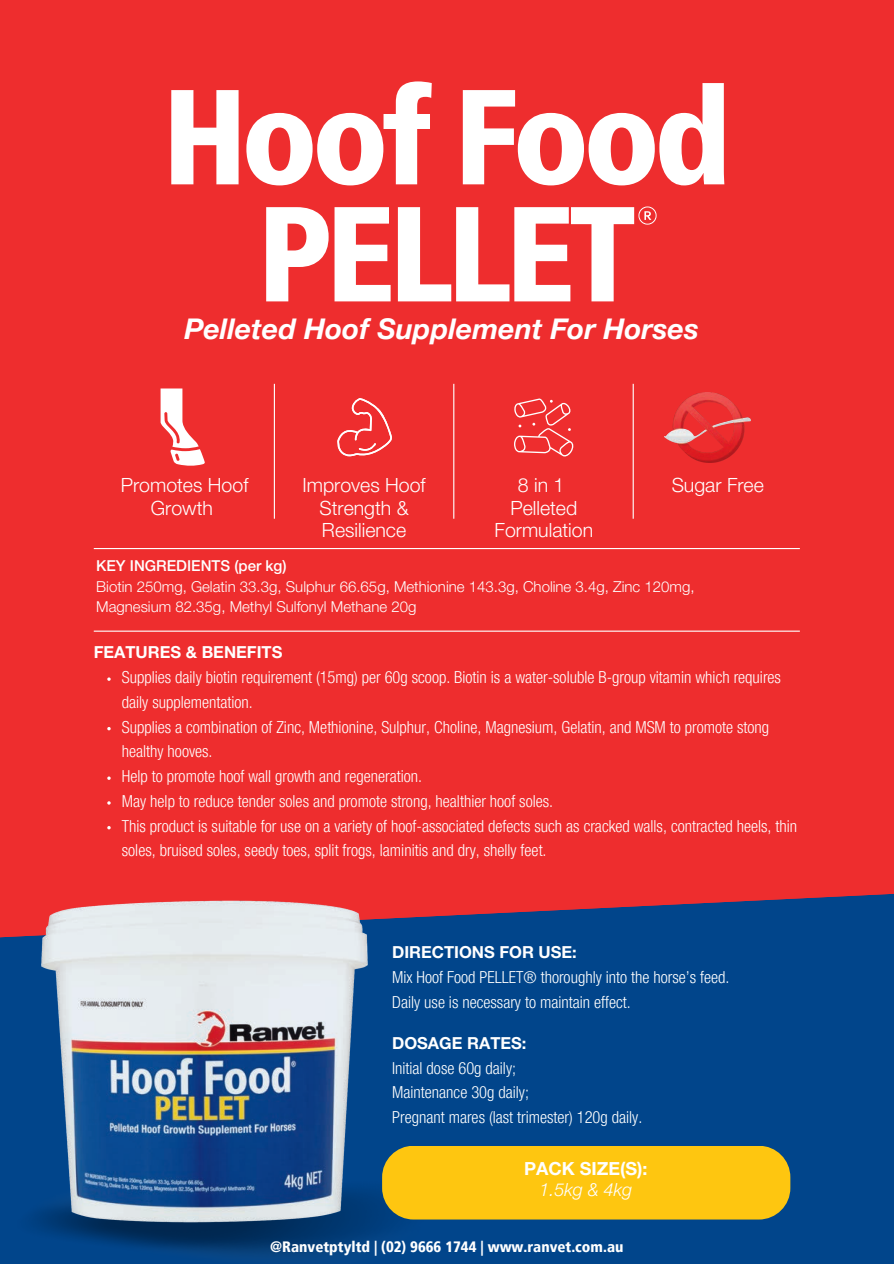
<style>
.page{position:relative;width:894px;height:1264px;background:#fff}
.page>*{position:absolute;margin:0;border:0;box-sizing:border-box;transform-origin:0 0}
.t1{font:900 condensed 135px/117px "Frutiger LT Pro";letter-spacing:-.05em;color:#fff;text-align:center}
.t2{font:italic 700 28.5px "Helvetica Neue LT Pro";color:#fff}
.t3{font:300 19.5px/22.5px "Helvetica Neue LT Pro";color:#fff;text-align:center}
.t4{font:700 18px/21.3px "Helvetica Neue LT Pro";color:#fff;text-align:center}
.t5{font:300 condensed 16.5px/24.8px "Helvetica Neue LT Pro";color:#fff}
.t6{font:700 16.5px "Helvetica Neue LT Pro";color:#fff}
.t7{font:300 15px "Helvetica Neue LT Pro";color:#fff}
.t8{font:900 condensed 15px "Frutiger LT Pro";color:#fff}
.t9{font:500 15px "Helvetica Neue LT Pro";color:#fff}
.s1{font-weight:300;font-style:italic}
</style>
<div class="page">
<div style="left:0;top:0;width:893px;height:1263px;background:#ee2d2e"></div>
<div style="left:0;top:894px;width:893px;height:369px;background:#01458b"></div>
<img style="left:2px;top:1116px;width:446px;height:147px">
<hr style="left:274px;top:384px;width:1px;height:134px;background:#fff">
<hr style="left:94px;top:548px;width:705px;height:1px;background:#fff">
<hr style="left:94px;top:630px;width:705px;height:1px;background:#fff">
<hr style="left:453px;top:384px;width:1px;height:134px;background:#fff">
<hr style="left:632px;top:384px;width:1px;height:134px;background:#fff">
<div style="left:382px;top:1145px;width:408px;height:74px;background:#fec610;border-radius:32px"></div>
<img style="left:38px;top:899px;width:334px;height:324px">
<svg style="left:337px;top:398px;width:55px;height:58px"></svg>
<svg style="left:160px;top:388px;width:45px;height:78px"></svg>
<svg style="left:514px;top:398px;width:59px;height:58px"></svg>
<img style="left:664px;top:392px;width:86px;height:70px">
<svg style="left:107px;top:677px;width:4px;height:4px"></svg>
<svg style="left:107px;top:727px;width:4px;height:3px"></svg>
<svg style="left:107px;top:776px;width:4px;height:4px"></svg>
<svg style="left:107px;top:801px;width:4px;height:3px"></svg>
<svg style="left:107px;top:826px;width:4px;height:3px"></svg>
<svg style="left:638px;top:206px;width:18px;height:18px"></svg>
<p class="t1" style="left:162px;top:78px;width:570px">Hoof Food<br>PELLET</p>
<p class="t2" style="left:184px;top:319px;width:516px">Pelleted Hoof Supplement For Horses</p>
<p class="t3" style="left:121px;top:477px;width:129px">Promotes Hoof<br>Growth</p>
<p class="t3" style="left:302px;top:477px;width:125px">Improves Hoof<br>Strength &amp;<br>Resilience</p>
<p class="t3" style="left:494px;top:477px;width:100px">8 in 1<br>Pelleted<br>Formulation</p>
<p class="t3" style="left:671px;top:477px;width:94px">Sugar Free</p>
<h3 class="t9" style="left:96px;top:560px;width:192px">KEY INGREDIENTS (per kg)</h3>
<h3 class="t7" style="left:96px;top:581px;width:599px">Biotin 250mg, Gelatin 33.3g, Sulphur 66.65g, Methionine 143.3g, Choline 3.4g, Zinc 120mg,</h3>
<h3 class="t7" style="left:96px;top:601px;width:322px">Magnesium 82.35g, Methyl Sulfonyl Methane 20g</h3>
<p class="t6" style="left:94px;top:646px;width:190px">FEATURES &amp; BENEFITS</p>
<p class="t5" style="left:122px;top:667px;width:660px">Supplies daily biotin requirement (15mg) per 60g scoop. Biotin is a water-soluble B-group vitamin which requires daily supplementation.</p>
<p class="t5" style="left:122px;top:716px;width:648px">Supplies a combination of Zinc, Methionine, Sulphur, Choline, Magnesium, Gelatin, and MSM to promote stong healthy hooves.</p>
<p class="t5" style="left:122px;top:766px;width:302px">Help to promote hoof wall growth and regeneration.</p>
<p class="t5" style="left:122px;top:791px;width:432px">May help to reduce tender soles and promote strong, healthier hoof soles.</p>
<p class="t5" style="left:122px;top:815px;width:676px">This product is suitable for use on a variety of hoof-associated defects such as cracked walls, contracted heels, thin soles, bruised soles, seedy toes, split frogs, laminitis and dry, shelly feet.</p>
<h2 class="t6" style="left:392px;top:946px;width:186px">DIRECTIONS FOR USE:</h2>
<p class="t5" style="left:392px;top:967px;width:339px">Mix Hoof Food PELLET® thoroughly into the horse’s feed.</p>
<p class="t5" style="left:392px;top:992px;width:240px">Daily use is necessary to maintain effect.</p>
<h3 class="t6" style="left:392px;top:1037px;width:136px">DOSAGE RATES:</h3>
<p class="t5" style="left:392px;top:1057px;width:125px">Initial dose 60g daily;</p>
<p class="t5" style="left:392px;top:1082px;width:138px">Maintenance 30g daily;</p>
<p class="t5" style="left:392px;top:1107px;width:251px">Pregnant mares (last trimester) 120g daily.</p>
<p class="t4" style="left:524px;top:1160px;width:125px">PACK SIZE(S):<br><span class="s1">1.5kg &amp; 4kg</span></p>
<h4 class="t8" style="left:270px;top:1237px;width:354px">@Ranvetptyltd | (02) 9666 1744 | www.ranvet.com.au</h4>
</div>
